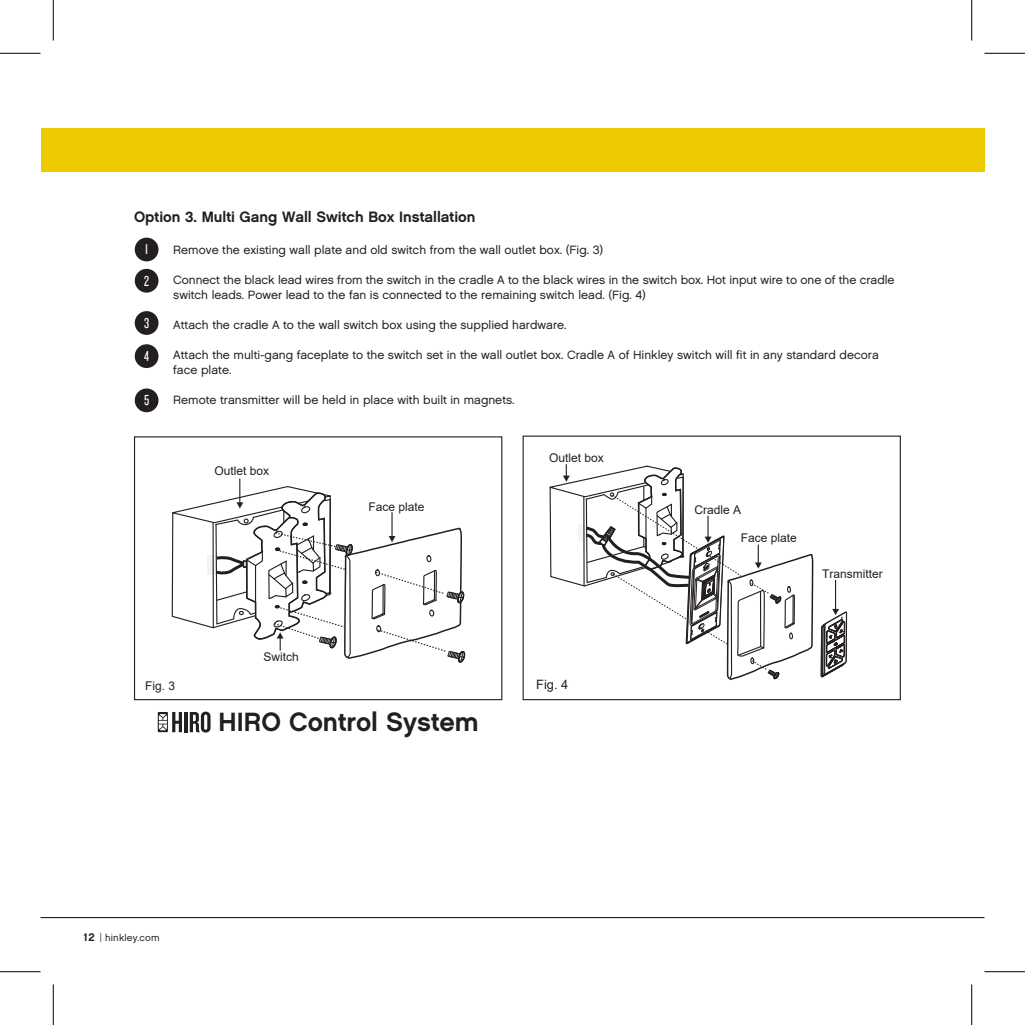
<style>
.page{position:relative;width:1025px;height:1025px;background:#fff}
.page>*{position:absolute;margin:0;border:0;box-sizing:border-box;transform-origin:0 0}
.t1{font:26.4px "Chalet New York Nineteen Sixty";color:#231f20}
.t2{font:15px "Chalet New York Nineteen Sixty";color:#231f20}
.t3{font:15px/31.7px "Knockout HTF28 Junior Featherwt";color:#fff}
.t4{font:12.9px "Arial";color:#231f20}
.t5{font:12px/15px "Chalet London Nineteen Sixty";color:#231f20}
.t6{font:12px "Arial";color:#231f20}
.t7{font:9.75px "Chalet London Nineteen Sixty";letter-spacing:.015em;color:#231f20}
.s1{font-family:"Chalet New York Nineteen Sixty";font-size:11.25px}
.s2{font-family:"Archer Pro";font-weight:500}
</style>
<div class="page">
<hr style="left:40px;top:917px;width:944px;height:1px;background:#231f20">
<div style="left:40px;top:128px;width:944px;height:44px;background:#ecca00"></div>
<div style="left:134px;top:436px;width:368px;height:264px;border:1px solid #231f20"></div>
<div style="left:135px;top:238px;width:23px;height:23px;background:#231f20;border-radius:50%"></div>
<div style="left:135px;top:269px;width:23px;height:23px;background:#231f20;border-radius:50%"></div>
<div style="left:135px;top:311px;width:23px;height:24px;background:#231f20;border-radius:50%"></div>
<div style="left:135px;top:344px;width:23px;height:24px;background:#231f20;border-radius:50%"></div>
<div style="left:135px;top:388px;width:23px;height:24px;background:#231f20;border-radius:50%"></div>
<hr style="left:184px;top:712px;width:3px;height:20px;background:#231f20">
<svg style="left:190px;top:711px;width:20px;height:21px"></svg>
<svg style="left:158px;top:712px;width:10px;height:20px"></svg>
<svg style="left:159px;top:712px;width:23px;height:20px"></svg>
<svg style="left:545px;top:464px;width:269px;height:237px"></svg>
<svg style="left:820px;top:609px;width:27px;height:92px"></svg>
<hr style="left:835px;top:580px;width:1px;height:30px;background:#231f20">
<svg style="left:171px;top:478px;width:295px;height:185px"></svg>
<hr style="left:0;top:53px;width:40px;height:1px;background:#000">
<hr style="left:984px;top:53px;width:41px;height:1px;background:#000">
<hr style="left:0;top:971px;width:40px;height:1px;background:#000">
<hr style="left:984px;top:971px;width:41px;height:1px;background:#000">
<hr style="left:53px;top:0;width:1px;height:41px;background:#000">
<hr style="left:53px;top:984px;width:1px;height:41px;background:#000">
<hr style="left:971px;top:0;width:1px;height:41px;background:#000">
<hr style="left:971px;top:984px;width:1px;height:41px;background:#000">
<p class="t2" style="left:134px;top:208px;width:343px">Option 3. Multi Gang Wall Switch Box Installation</p>
<p class="t3" style="left:144px;top:234px;width:6px">1<br>2</p>
<p class="t3" style="left:144px;top:307px;width:7px">3</p>
<p class="t3" style="left:144px;top:340px;width:6px">4</p>
<p class="t3" style="left:144px;top:384px;width:7px">5</p>
<p class="t5" style="left:173px;top:242px;width:431px">Remove the existing wall plate and old switch from the wall outlet box. (Fig. 3)</p>
<p class="t5" style="left:173px;top:272px;width:722px">Connect the black lead wires from the switch in the cradle A to the black wires in the switch box. Hot input wire to one of the cradle switch leads. Power lead to the fan is connected to the remaining switch lead. (Fig. 4)</p>
<p class="t5" style="left:173px;top:317px;width:395px">Attach the cradle A to the wall switch box using the supplied hardware.</p>
<p class="t5" style="left:173px;top:347px;width:707px">Attach the multi-gang faceplate to the switch set in the wall outlet box. Cradle A of Hinkley switch will fit in any standard decora face plate.</p>
<p class="t5" style="left:173px;top:392px;width:343px">Remote transmitter will be held in place with built in magnets.</p>
<p class="t6" style="left:214px;top:462px;width:56px">Outlet box</p>
<p class="t6" style="left:368px;top:498px;width:58px">Face plate</p>
<p class="t6" style="left:549px;top:450px;width:56px">Outlet box</p>
<p class="t6" style="left:694px;top:501px;width:48px">Cradle A</p>
<p class="t6" style="left:740px;top:530px;width:58px">Face plate</p>
<p class="t6" style="left:822px;top:565px;width:62px">Transmitter</p>
<p class="t6" style="left:263px;top:648px;width:37px">Switch</p>
<p class="t6" style="left:145px;top:677px;width:32px">Fig. 3</p>
<h1 class="t1" style="left:219px;top:706px;width:261px">HIRO Control System</h1>
<p class="t4" style="left:536px;top:676px;width:34px">Fig. 4</p>
<p class="t7" style="left:83px;top:931px;width:78px"><span class="s1">12</span> <span class="s2">|</span> hinkley.com</p>
</div>
